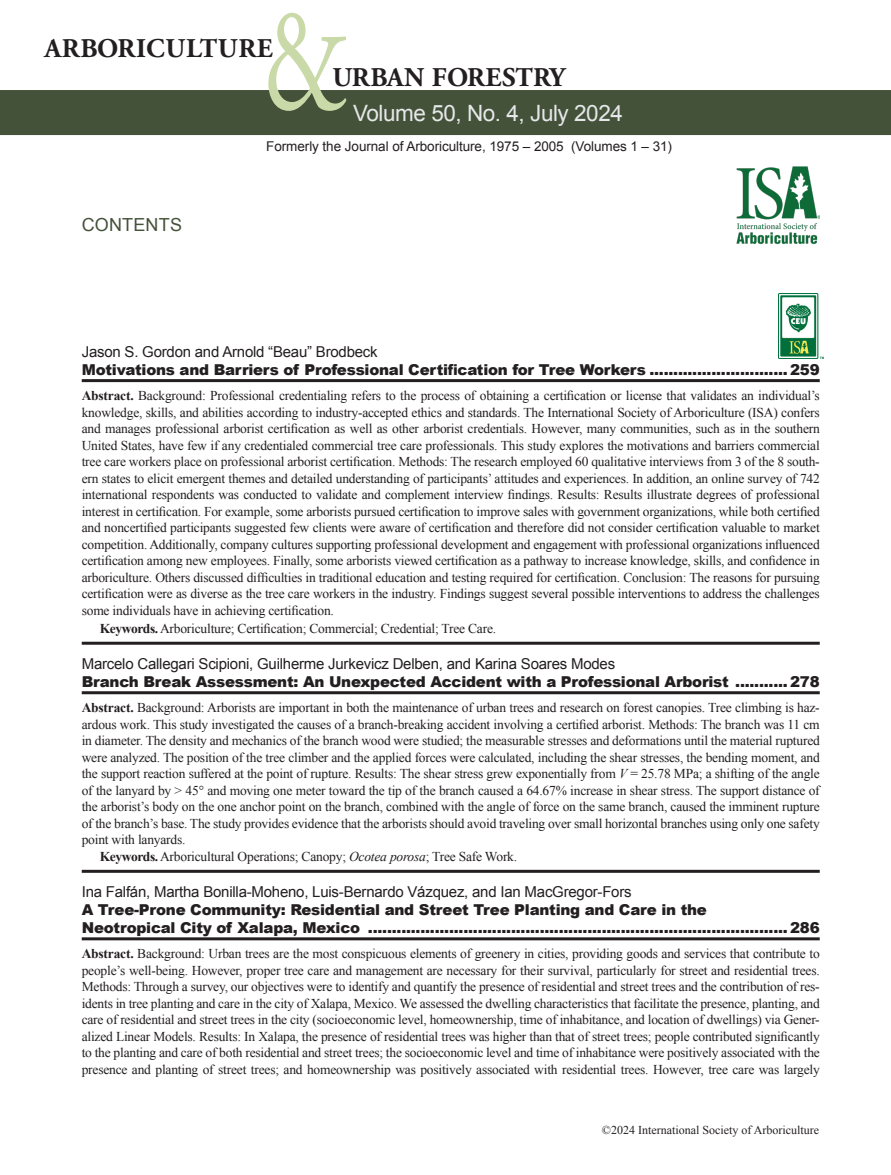
<style>
.page{position:relative;width:891px;height:1175px;background:#fff}
.page>*{position:absolute;margin:0;border:0;box-sizing:border-box;transform-origin:0 0}
.t1{font:150px "Adobe Garamond Pro";color:#c9d9a8;scale:.7 1}
.t2{font:700 27px "Adobe Garamond Pro";letter-spacing:.005em;color:#231f20}
.t3{font:700 27px "Adobe Garamond Pro";letter-spacing:.025em;color:#231f20}
.t4{font:22.5px "Arial";letter-spacing:-.02em;color:#e6e7e9}
.t5{font:18px "Arial";letter-spacing:.01em;color:#445239}
.article_title{font:900 15px "Arial";letter-spacing:-.015em;color:#231f20}
.author_title{font:15px "Arial";letter-spacing:-.015em;color:#231f20}
.abstract{font:13.5px/16.5px "Times New Roman";letter-spacing:-.015em;color:#231f20;text-align:justify}
.key_words{font:13.5px "Times New Roman";letter-spacing:-.015em;color:#231f20}
.t6{font:13.5px "Arial";letter-spacing:-.005em;color:#231f20}
.t7{font:12px "Times New Roman";color:#231f20}
.s1{font-weight:700}
.s2{font-style:italic}
</style>
<div class="page">
<div style="left:0;top:90px;width:891px;height:45px;background:#445239"></div>
<hr style="left:82px;top:379px;width:738px;height:3px;background:#231f20">
<hr style="left:82px;top:641px;width:738px;height:3px;background:#231f20">
<hr style="left:82px;top:691px;width:738px;height:3px;background:#231f20">
<hr style="left:82px;top:869px;width:738px;height:3px;background:#231f20">
<hr style="left:82px;top:937px;width:738px;height:3px;background:#231f20">
<img style="left:736px;top:166px;width:83px;height:78px">
<img style="left:779px;top:294px;width:45px;height:64px">
<p class="t1" style="left:262px;top:-29px;width:124px">&amp;</p>
<p class="t3" style="left:44px;top:33px;width:230px">ARBORICULTURE</p>
<p class="t2" style="left:332px;top:62px;width:234px">URBAN FORESTRY</p>
<p class="t4" style="left:353px;top:98px;width:271px">Volume 50, No. 4, July 2024</p>
<p class="t6" style="left:266px;top:137px;width:407px">Formerly the Journal of Arboriculture, 1975 – 2005 (Volumes 1 – 31)</p>
<p class="t5" style="left:82px;top:212px;width:102px">CONTENTS</p>
<p class="author_title" style="left:82px;top:341px;width:297px">Jason S. Gordon and Arnold “Beau” Brodbeck</p>
<p class="article_title" style="left:82px;top:358px;width:740px">Motivations and Barriers of Professional Certification for Tree Workers ............................. 259</p>
<p class="abstract" style="left:82px;top:387px;width:740px"><span class="s1">Abstract.</span> Background: Professional credentialing refers to the process of obtaining a certification or license that validates an individual’s knowledge, skills, and abilities according to industry-accepted ethics and standards. The International Society of Arboriculture (ISA) confers and manages professional arborist certification as well as other arborist credentials. However, many communities, such as in the southern United States, have few if any credentialed commercial tree care professionals. This study explores the motivations and barriers commercial tree care workers place on professional arborist certification. Methods: The research employed 60 qualitative interviews from 3 of the 8 south&shy;ern states to elicit emergent themes and detailed understanding of participants’ attitudes and experiences. In addition, an online survey of 742 international respondents was conducted to validate and complement interview findings. Results: Results illustrate degrees of professional interest in certification. For example, some arborists pursued certification to improve sales with government organizations, while both certified and noncertified participants suggested few clients were aware of certification and therefore did not consider certification valuable to market competition. Additionally, company cultures supporting professional development and engagement with professional organizations influenced certification among new employees. Finally, some arborists viewed certification as a pathway to increase knowledge, skills, and confidence in arboriculture. Others discussed difficulties in traditional education and testing required for certification. Conclusion: The reasons for pursuing certification were as diverse as the tree care workers in the industry. Findings suggest several possible interventions to address the challenges some individuals have in achieving certification.</p>
<p class="key_words" style="left:100px;top:619px;width:398px"><span class="s1">Keywords.</span> Arboriculture; Certification; Commercial; Credential; Tree Care.</p>
<p class="author_title" style="left:82px;top:653px;width:535px">Marcelo Callegari Scipioni, Guilherme Jurkevicz Delben, and Karina Soares Modes</p>
<p class="article_title" style="left:82px;top:670px;width:740px">Branch Break Assessment: An Unexpected Accident with a Professional Arborist ........... 278</p>
<p class="abstract" style="left:82px;top:699px;width:740px"><span class="s1">Abstract.</span> Background: Arborists are important in both the maintenance of urban trees and research on forest canopies. Tree climbing is haz&shy;ardous work. This study investigated the causes of a branch-breaking accident involving a certified arborist. Methods: The branch was 11 cm in diameter. The density and mechanics of the branch wood were studied; the measurable stresses and deformations until the material ruptured were analyzed. The position of the tree climber and the applied forces were calculated, including the shear stresses, the bending moment, and the support reaction suffered at the point of rupture. Results: The shear stress grew exponentially from <span class="s2">V</span> = 25.78 MPa; a shifting of the angle of the lanyard by &gt; 45° and moving one meter toward the tip of the branch caused a 64.67% increase in shear stress. The support distance of the arborist’s body on the one anchor point on the branch, combined with the angle of force on the same branch, caused the imminent rupture of the branch’s base. The study provides evidence that the arborists should avoid traveling over small horizontal branches using only one safety point with lanyards.</p>
<p class="key_words" style="left:100px;top:847px;width:419px"><span class="s1">Keywords.</span> Arboricultural Operations; Canopy; <span class="s2">Ocotea porosa</span>; Tree Safe Work.</p>
<p class="author_title" style="left:82px;top:881px;width:551px">Ina Falfán, Martha Bonilla-Moheno, Luis-Bernardo Vázquez, and Ian MacGregor-Fors</p>
<p class="article_title" style="left:82px;top:898px;width:627px">A Tree-Prone Community: Residential and Street Tree Planting and Care in the</p>
<p class="article_title" style="left:82px;top:916px;width:740px">Neotropical City of Xalapa, Mexico ........................................................................................ 286</p>
<p class="abstract" style="left:82px;top:945px;width:740px"><span class="s1">Abstract.</span> Background: Urban trees are the most conspicuous elements of greenery in cities, providing goods and services that contribute to people’s well-being. However, proper tree care and management are necessary for their survival, particularly for street and residential trees.<br>Methods: Through a survey, our objectives were to identify and quantify the presence of residential and street trees and the contribution of res&shy;idents in tree planting and care in the city of Xalapa, Mexico. We assessed the dwelling characteristics that facilitate the presence, planting, and care of residential and street trees in the city (socioeconomic level, homeownership, time of inhabitance, and location of dwellings) via Gener&shy;alized Linear Models. Results: In Xalapa, the presence of residential trees was higher than that of street trees; people contributed significantly to the planting and care of both residential and street trees; the socioeconomic level and time of inhabitance were positively associated with the presence and planting of street trees; and homeownership was positively associated with residential trees. However, tree care was largely</p>
<p class="t7" style="left:602px;top:1121px;width:219px">©2024 International Society of Arboriculture</p>
</div>
